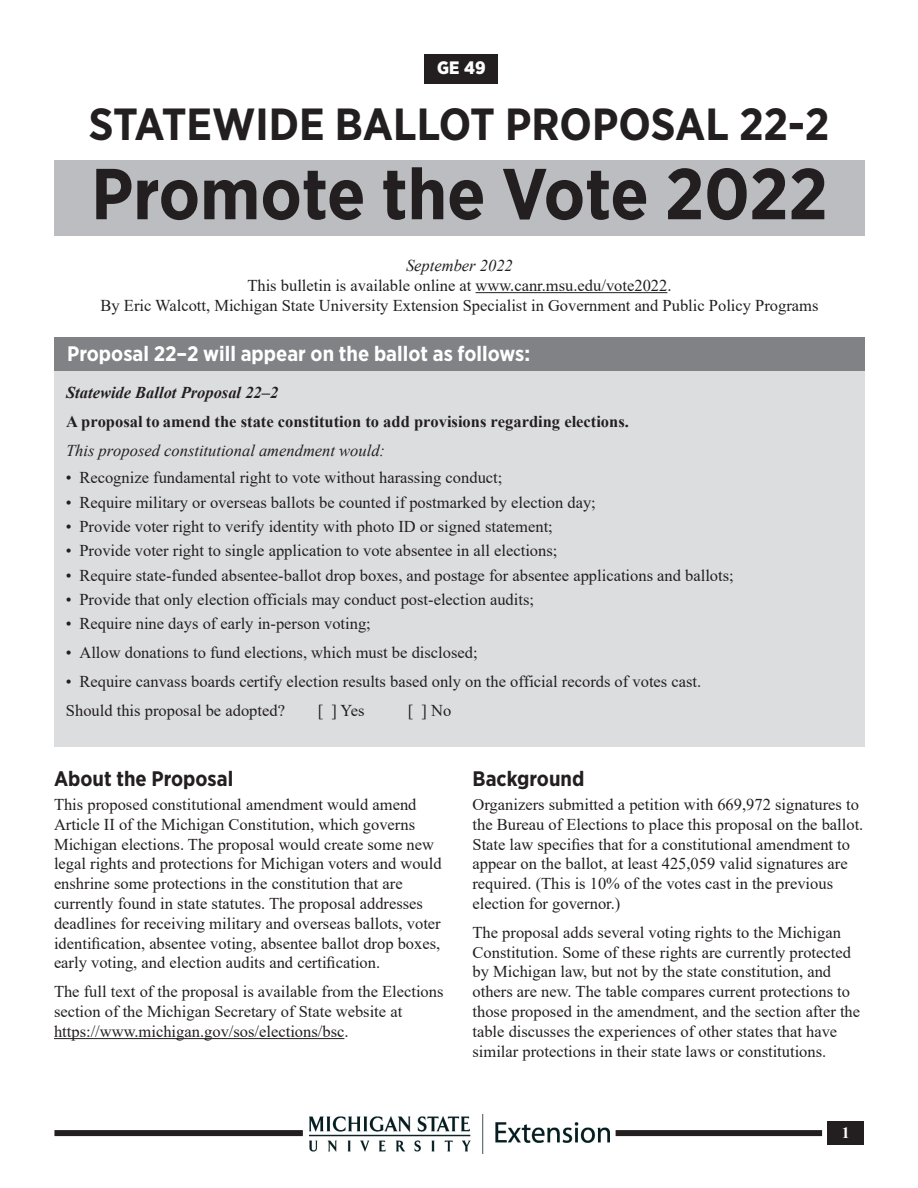
<style>
.page{position:relative;width:918px;height:1188px;background:#fff}
.page>*{position:absolute;margin:0;border:0;box-sizing:border-box;transform-origin:0 0}
.Year_title{font:700 72px "Gotham Narrow";color:#231f20}
.t1{font:700 45px "Gotham Narrow";color:#231f20}
.Hbox{font:700 21px "Gotham Narrow";color:#fff}
.t2{font:700 21px "Gotham Narrow";color:#231f20}
.GE_Box{font:900 18px "Gotham Narrow";color:#fff}
.Body_text{font:16.5px/19.8px "Times New Roman";color:#231f20}
.Body_text-2{font:700 16.5px/28.8px "Times New Roman";color:#231f20}
.Body_text-3{font:italic 16.5px "Times New Roman";color:#231f20}
.t3{font:700 15.75px "Times New Roman";color:#fff}
.s1{font-style:italic}
.s2{font-weight:400;font-style:italic}
</style>
<div class="page">
<div style="left:54px;top:370px;width:810px;height:377px;background:#dcdddf"></div>
<div style="left:54px;top:338px;width:810px;height:33px;background:#808285"></div>
<div style="left:54px;top:160px;width:810px;height:76px;background:#bcbdc0"></div>
<hr style="left:476px;top:292px;width:191px;height:1px;background:#231f20">
<hr style="left:54px;top:1038px;width:290px;height:1px;background:#231f20">
<div style="left:425px;top:54px;width:73px;height:29px;background:#231f20"></div>
<div style="left:616px;top:1130px;width:206px;height:6px;background:#231f20"></div>
<div style="left:827px;top:1121px;width:37px;height:24px;background:#231f20"></div>
<img style="left:309px;top:1114px;width:300px;height:39px">
<div style="left:54px;top:1130px;width:249px;height:6px;background:#231f20"></div>
<h1 class="GE_Box" style="left:437px;top:56px;width:50px">GE 49</h1>
<h1 class="t1" style="left:89px;top:95px;width:742px">STATEWIDE BALLOT PROPOSAL 22-2</h1>
<h1 class="Year_title" style="left:91px;top:148px;width:738px">Promote the Vote 2022</h1>
<p class="Body_text-3" style="left:406px;top:254px;width:108px">September 2022</p>
<p class="Body_text" style="left:247px;top:275px;width:426px">This bulletin is available online at www.canr.msu.edu/vote2022.</p>
<p class="Body_text" style="left:101px;top:295px;width:719px">By Eric Walcott, Michigan State University Extension Specialist in Government and Public Policy Programs</p>
<p class="Hbox" style="left:67px;top:340px;width:465px">Proposal 22–2 will appear on the ballot as follows:</p>
<p class="Body_text-2" style="left:66px;top:378px;width:564px"><span class="s1">Statewide Ballot Proposal 22–2<br></span>A proposal to amend the state constitution to add provisions regarding elections.<br><span class="s2">This proposed constitutional amendment would:</span></p>
<p class="Body_text" style="left:66px;top:467px;width:438px">• Recognize fundamental right to vote without harassing conduct;</p>
<p class="Body_text" style="left:66px;top:492px;width:531px">• Require military or overseas ballots be counted if postmarked by election day;</p>
<p class="Body_text" style="left:66px;top:516px;width:488px">• Provide voter right to verify identity with photo ID or signed statement;</p>
<p class="Body_text" style="left:66px;top:540px;width:493px">• Provide voter right to single application to vote absentee in all elections;</p>
<p class="Body_text" style="left:66px;top:565px;width:669px">• Require state-funded absentee-ballot drop boxes, and postage for absentee applications and ballots;</p>
<p class="Body_text" style="left:66px;top:589px;width:470px">• Provide that only election officials may conduct post-election audits;</p>
<p class="Body_text" style="left:66px;top:613px;width:306px">• Require nine days of early in-person voting;</p>
<p class="Body_text" style="left:66px;top:642px;width:413px">• Allow donations to fund elections, which must be disclosed;</p>
<p class="Body_text" style="left:66px;top:666px;width:637px;line-height:28.8px">• Require canvass boards certify election results based only on the official records of votes cast.<br>Should this proposal be adopted?</p>
<p class="Body_text" style="left:318px;top:700px;width:48px">[ ] Yes</p>
<p class="Body_text" style="left:408px;top:700px;width:45px">[ ] No</p>
<h1 class="t2" style="left:54px;top:765px;width:181px">About the Proposal</h1>
<p class="Body_text" style="left:54px;top:794px;width:389px">This proposed constitutional amendment would amend Article II of the Michigan Constitution, which governs Michigan elections. The proposal would create some new legal rights and protections for Michigan voters and would enshrine some protections in the constitution that are currently found in state statutes. The proposal addresses deadlines for receiving military and overseas ballots, voter identification, absentee voting, absentee ballot drop boxes, early voting, and election audits and certification.</p>
<p class="Body_text" style="left:54px;top:981px;width:391px">The full text of the proposal is available from the Elections section of the Michigan Secretary of State website at https://www.michigan.gov/sos/elections/bsc.</p>
<h1 class="t2" style="left:472px;top:765px;width:113px">Background</h1>
<p class="Body_text" style="left:472px;top:794px;width:392px">Organizers submitted a petition with 669,972 signatures to the Bureau of Elections to place this proposal on the ballot.<br>State law specifies that for a constitutional amendment to appear on the ballot, at least 425,059 valid signatures are required. (This is 10% of the votes cast in the previous election for governor.)</p>
<p class="Body_text" style="left:472px;top:922px;width:389px">The proposal adds several voting rights to the Michigan Constitution. Some of these rights are currently protected by Michigan law, but not by the state constitution, and others are new. The table compares current protections to those proposed in the amendment, and the section after the table discusses the experiences of other states that have similar protections in their state laws or constitutions.</p>
<p class="t3" style="left:842px;top:1122px;width:9px">1</p>
</div>
